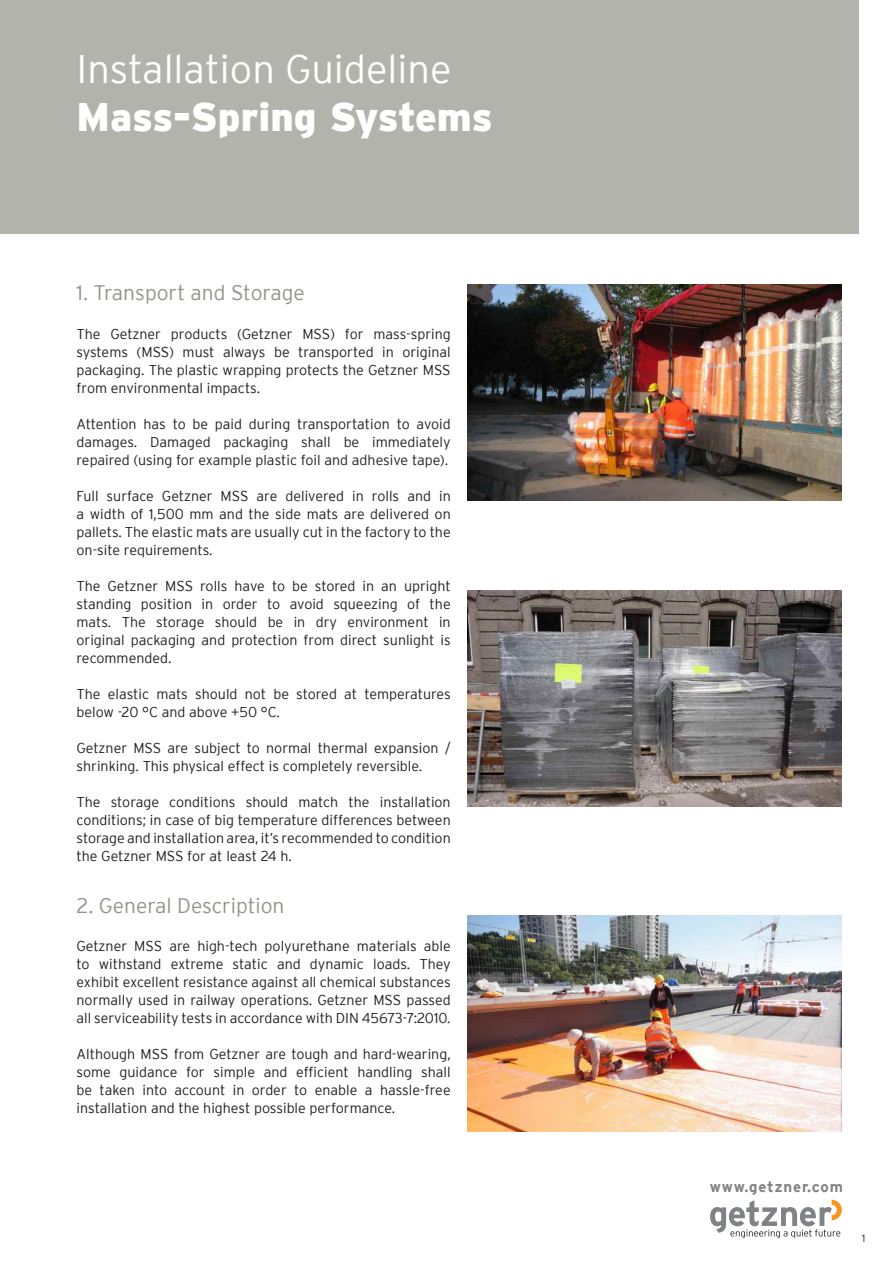
<style>
.page{position:relative;width:893px;height:1263px;background:#fff}
.page>*{position:absolute;margin:0;border:0;box-sizing:border-box;transform-origin:0 0}
.t1{font:300 39.75px "Interstate";color:#fff}
.t2{font:900 39.75px "Interstate";color:#fff}
.t3{font:300 21px "Interstate";color:#94948b}
.t4{font:700 15px "Interstate";letter-spacing:.055em;color:#808285}
.t5{font:300 14.25px/18px "Interstate";color:#231f20;text-align:justify}
.t6{font:300 10.5px "Interstate";color:#231f20}
</style>
<div class="page">
<div style="left:0;top:0;width:859px;height:234px;background:#b2b3ab"></div>
<svg style="left:710px;top:1200px;width:132px;height:38px"></svg>
<img style="left:468px;top:285px;width:374px;height:216px">
<img style="left:468px;top:915px;width:374px;height:216px">
<img style="left:468px;top:591px;width:374px;height:216px">
<h1 class="t1" style="left:77px;top:51px;width:377px">Installation Guideline</h1>
<h1 class="t2" style="left:77px;top:101px;width:418px">Mass-Spring Systems</h1>
<h2 class="t3" style="left:77px;top:283px;width:230px">1. Transport and Storage</h2>
<p class="t5" style="left:77px;top:326px;width:376px">The Getzner products (Getzner MSS) for mass-spring systems (MSS) must always be transported in original packaging. The plastic wrapping protects the Getzner MSS from environmental impacts.</p>
<p class="t5" style="left:77px;top:416px;width:376px">Attention has to be paid during transportation to avoid damages. Damaged packaging shall be immediately repaired (using for example plastic foil and adhesive tape).</p>
<p class="t5" style="left:77px;top:488px;width:376px">Full surface Getzner MSS are delivered in rolls and in a width of 1,500 mm and the side mats are delivered on pallets. The elastic mats are usually cut in the factory to the on-site requirements.</p>
<p class="t5" style="left:77px;top:578px;width:376px">The Getzner MSS rolls have to be stored in an upright standing position in order to avoid squeezing of the mats. The storage should be in dry environment in original packaging and protection from direct sunlight is recommended.</p>
<p class="t5" style="left:77px;top:686px;width:376px">The elastic mats should not be stored at temperatures below -20 °C and above +50 °C.</p>
<p class="t5" style="left:77px;top:740px;width:376px">Getzner MSS are subject to normal thermal expansion / shrinking. This physical effect is completely reversible.</p>
<p class="t5" style="left:77px;top:794px;width:376px">The storage conditions should match the installation conditions; in case of big temperature differences between storage and installation area, it’s recommended to condition the Getzner MSS for at least 24 h.</p>
<h2 class="t3" style="left:77px;top:896px;width:210px">2. General Description</h2>
<p class="t5" style="left:77px;top:938px;width:376px">Getzner MSS are high-tech polyurethane materials able to withstand extreme static and dynamic loads. They exhibit excellent resistance against all chemical substances normally used in railway operations. Getzner MSS passed all serviceability tests in accordance with DIN 45673-7:2010.</p>
<p class="t5" style="left:77px;top:1046px;width:376px">Although MSS from Getzner are tough and hard-wearing, some guidance for simple and efficient handling shall be taken into account in order to enable a hassle-free installation and the highest possible performance.</p>
<p class="t4" style="left:710px;top:1180px;width:135px">www.getzner.com</p>
<p class="t6" style="left:862px;top:1233px;width:5px">1</p>
</div>
